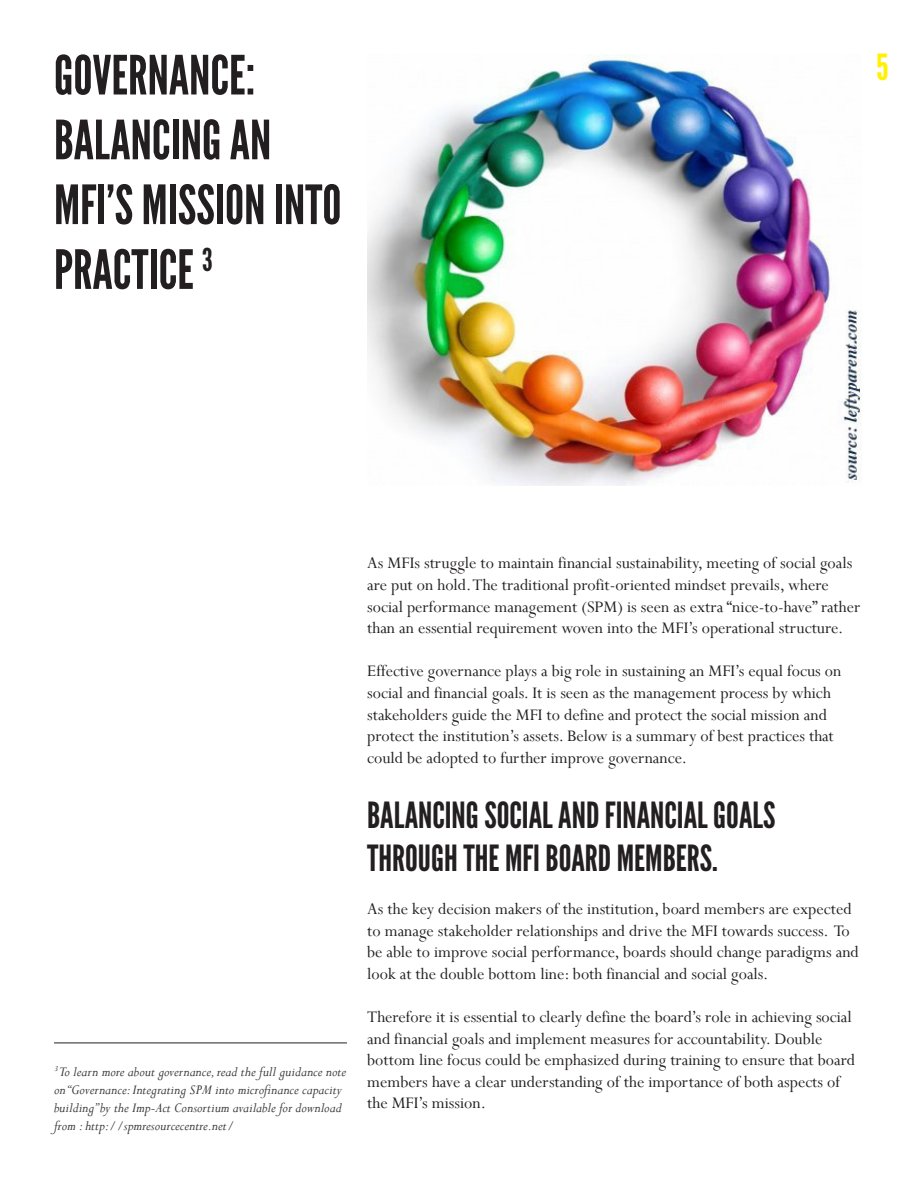
<style>
.page{position:relative;width:918px;height:1188px;background:#fff}
.page>*{position:absolute;margin:0;border:0;box-sizing:border-box;transform-origin:0 0}
.t1{font:54px/64.8px "League Gothic";color:#231f20}
.t2{font:36px/43.2px "League Gothic";color:#231f20}
.t3{font:36px "League Gothic";color:#fff101}
.t4{font:18px/21.6px "Perpetua";color:#231f20}
.t5{font:italic 15px/18px "Perpetua";color:#383839}
</style>
<div class="page">
<hr style="left:54px;top:1043px;width:293px;height:1px;background:#231f20">
<img style="left:367px;top:54px;width:494px;height:431px">
<p class="t1" style="left:54px;top:44px;width:289px">GOVERNANCE:<br>BALANCING AN<br>MFI’S MISSION INTO<br>PRACTICE <sup>3</sup></p>
<h2 class="t3" style="left:876px;top:46px;width:14px">5</h2>
<p class="t5" style="left:54px;top:1062px;width:294px"><sup>3</sup> To learn more about governance, read the full guidance note on “Governance: Integrating SPM into microfinance capacity building” by the Imp-Act Consortium available for download from : http://spmresourcecentre.net/</p>
<p class="t4" style="left:367px;top:552px;width:495px">As MFIs struggle to maintain financial sustainability, meeting of social goals are put on hold. The traditional profit-oriented mindset prevails, where social performance management (SPM) is seen as extra “nice-to-have” rather than an essential requirement woven into the MFI’s operational structure.</p>
<p class="t4" style="left:367px;top:660px;width:476px">Effective governance plays a big role in sustaining an MFI’s equal focus on social and financial goals. It is seen as the management process by which stakeholders guide the MFI to define and protect the social mission and protect the institution’s assets. Below is a summary of best practices that could be adopted to further improve governance.</p>
<p class="t2" style="left:367px;top:794px;width:410px">BALANCING SOCIAL AND FINANCIAL GOALS<br>THROUGH THE MFI BOARD MEMBERS.</p>
<p class="t4" style="left:367px;top:898px;width:493px">As the key decision makers of the institution, board members are expected to manage stakeholder relationships and drive the MFI towards success. To be able to improve social performance, boards should change paradigms and look at the double bottom line: both financial and social goals.</p>
<p class="t4" style="left:367px;top:1006px;width:489px">Therefore it is essential to clearly define the board’s role in achieving social and financial goals and implement measures for accountability. Double bottom line focus could be emphasized during training to ensure that board members have a clear understanding of the importance of both aspects of the MFI’s mission.</p>
</div>
